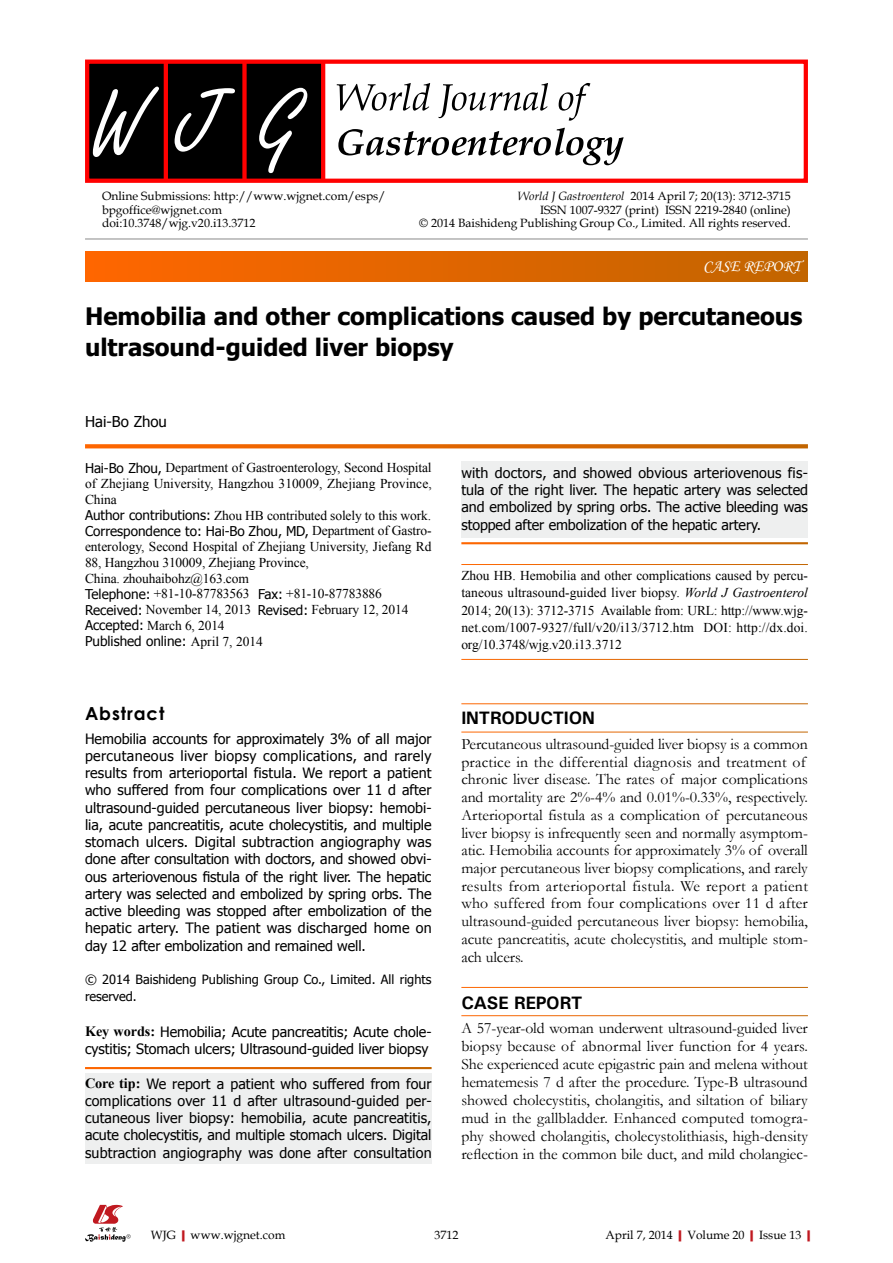
<style>
.page{position:relative;width:893px;height:1263px;background:#fff}
.page>*{position:absolute;margin:0;border:0;box-sizing:border-box;transform-origin:0 0}
.t1{font:700 24px/31.5px "Tahoma";color:#000}
.t2{font:700 18px "Univers";letter-spacing:-.01em;color:#000}
.t3{font:700 18px "Century Gothic";letter-spacing:.05em;color:#000}
.t4{font:16.5px "Monotype Corsiva";color:#fff}
.t5{font:15.75px/17.7px "Garamond";letter-spacing:-.005em;color:#000}
.t6{font:15px "Tahoma";color:#000}
.t7{font:14.25px/17.2px "Tahoma";letter-spacing:-.005em;color:#000;text-align:justify}
.t8{font:13.5px/15.8px "Times New Roman";letter-spacing:-.01em;color:#000}
.t9{font:12.75px/17.2px "Tahoma";color:#000}
.t10{font:12px/13.5px "Book Antiqua";color:#000}
.s1{font-style:italic}
.s2{font-family:"Tahoma"}
.s3{font-family:"Times New Roman";font-weight:700}
.s4{font-weight:700;color:#c01920}
</style>
<div class="page">
<div style="left:461px;top:461px;width:347px;height:77px;background:#eeefef"></div>
<div style="left:85px;top:1073px;width:347px;height:91px;background:#eeefef"></div>
<div style="left:85px;top:252px;width:723px;height:29px;background:linear-gradient(to right,#f60,#c16500)"></div>
<hr style="left:85px;top:239px;width:723px;height:1px;background:#898989">
<div style="left:87px;top:61px;width:236px;height:121px;background:#000"></div>
<hr style="left:164px;top:61px;width:4px;height:121px;background:#f00">
<div style="left:242px;top:61px;width:5px;height:121px;background:#f00"></div>
<hr style="left:321px;top:61px;width:4px;height:121px;background:#f00">
<div style="left:85px;top:60px;width:723px;height:123px;border:4px solid #f00"></div>
<svg style="left:259px;top:88px;width:48px;height:85px"></svg>
<svg style="left:175px;top:88px;width:60px;height:64px"></svg>
<svg style="left:93px;top:87px;width:66px;height:70px"></svg>
<svg style="left:337px;top:83px;width:253px;height:38px"></svg>
<svg style="left:338px;top:128px;width:286px;height:37px"></svg>
<svg style="left:85px;top:1205px;width:46px;height:37px"></svg>
<svg style="left:85px;top:444px;width:723px;height:4px;background:#e16d0d"></svg>
<p class="t10" style="left:102px;top:189px;width:285px">Online Submissions: http://www.wjgnet.com/esps/ bpgoffice@wjgnet.com<br>doi:10.3748/wjg.v20.i13.3712</p>
<p class="t10" style="left:419px;top:189px;width:373px;text-align:right"><span class="s1">World J Gastroenterol</span> 2014 April 7; 20(13): 3712-3715<br>ISSN 1007-9327 (print) ISSN 2219-2840 (online)<br>© 2014 Baishideng Publishing Group Co., Limited. All rights reserved.</p>
<p class="t4" style="left:703px;top:256px;width:99px">CASE REPORT</p>
<p class="t1" style="left:85px;top:298px;width:719px">Hemobilia and other complications caused by percutaneous ultrasound-guided liver biopsy</p>
<p class="t6" style="left:85px;top:412px;width:83px">Hai-Bo Zhou</p>
<p class="t8" style="left:85px;top:460px;width:348px"><span class="s2">Hai-Bo Zhou,</span> Department of Gastroenterology, Second Hospital of Zhejiang University, Hangzhou 310009, Zhejiang Province, China<br><span class="s2">Author contributions:</span> Zhou HB contributed solely to this work.<br><span class="s2">Correspondence to: Hai-Bo Zhou, MD,</span> Department of Gastro&shy;enterology, Second Hospital of Zhejiang University, Jiefang Rd 88, Hangzhou 310009, Zhejiang Province,<br>China. zhouhaibohz@163.com<br><span class="s2">Telephone:</span> +81-10-87783563 <span class="s2">Fax:</span> +81-10-87783886<br><span class="s2">Received:</span> November 14, 2013 <span class="s2">Revised:</span> February 12, 2014<br><span class="s2">Accepted:</span> March 6, 2014<br><span class="s2">Published online:</span> April 7, 2014</p>
<p class="t3" style="left:85px;top:699px;width:81px">Abstract</p>
<p class="t7" style="left:85px;top:729px;width:348px">Hemobilia accounts for approximately 3% of all major percutaneous liver biopsy complications, and rarely results from arterioportal fistula. We report a patient who suffered from four complications over 11 d after ultrasound-guided percutaneous liver biopsy: hemobi&shy;lia, acute pancreatitis, acute cholecystitis, and multiple stomach ulcers. Digital subtraction angiography was done after consultation with doctors, and showed obvi&shy;ous arteriovenous fistula of the right liver. The hepatic artery was selected and embolized by spring orbs. The active bleeding was stopped after embolization of the hepatic artery. The patient was discharged home on day 12 after embolization and remained well.</p>
<p class="t9" style="left:85px;top:970px;width:348px">© 2014 Baishideng Publishing Group Co., Limited. All rights reserved.</p>
<p class="t7" style="left:85px;top:1022px;width:348px"><span class="s3">Key words:</span> Hemobilia; Acute pancreatitis; Acute chole&shy;cystitis; Stomach ulcers; Ultrasound-guided liver biopsy</p>
<p class="t7" style="left:85px;top:1074px;width:348px"><span class="s3">Core tip:</span> We report a patient who suffered from four complications over 11 d after ultrasound-guided per&shy;cutaneous liver biopsy: hemobilia, acute pancreatitis, acute cholecystitis, and multiple stomach ulcers. Digital subtraction angiography was done after consultation</p>
<p class="t7" style="left:461px;top:463px;width:348px">with doctors, and showed obvious arteriovenous fis&shy;tula of the right liver. The hepatic artery was selected and embolized by spring orbs. The active bleeding was stopped after embolization of the hepatic artery.</p>
<p class="t8" style="left:461px;top:567px;width:348px;line-height:17.2px;text-align:justify">Zhou HB. Hemobilia and other complications caused by percu&shy;taneous ultrasound-guided liver biopsy. <span class="s1">World J Gastroenterol </span>2014; 20(13): 3712-3715 Available from: URL: http://www.wjg&shy;net.com/1007-9327/full/v20/i13/3712.htm DOI: http://dx.doi. org/10.3748/wjg.v20.i13.3712</p>
<p class="t2" style="left:461px;top:707px;width:135px">INTRODUCTION</p>
<p class="t5" style="left:461px;top:735px;width:348px">Percutaneous ultrasound-guided liver biopsy is a common practice in the differential diagnosis and treatment of chronic liver disease. The rates of major complications and mortality are 2%-4% and 0.01%-0.33%, respectively.<br>Arterioportal fistula as a complication of percutaneous liver biopsy is infrequently seen and normally asymptom&shy;atic. Hemobilia accounts for approximately 3% of overall major percutaneous liver biopsy complications, and rarely results from arterioportal fistula. We report a patient who suffered from four complications over 11 d after ultrasound-guided percutaneous liver biopsy: hemobilia, acute pancreatitis, acute cholecystitis, and multiple stom&shy;ach ulcers.</p>
<p class="t2" style="left:461px;top:991px;width:123px">CASE REPORT</p>
<p class="t5" style="left:461px;top:1019px;width:348px;text-align:justify">A 57-year-old woman underwent ultrasound-guided liver biopsy because of abnormal liver function for 4 years.<br>She experienced acute epigastric pain and melena without hematemesis 7 d after the procedure. Type-B ultrasound showed cholecystitis, cholangitis, and siltation of biliary mud in the gallbladder. Enhanced computed tomogra&shy;phy showed cholangitis, cholecystolithiasis, high-density reflection in the common bile duct, and mild cholangiec-</p>
<p class="t10" style="left:151px;top:1227px;width:136px">WJG<span class="s4">|</span>www.wjgnet.com</p>
<p class="t10" style="left:434px;top:1227px;width:25px">3712</p>
<p class="t10" style="left:605px;top:1227px;width:212px">April 7, 2014<span class="s4">|</span>Volume 20<span class="s4">|</span>Issue 13<span class="s4">|</span></p>
</div>
